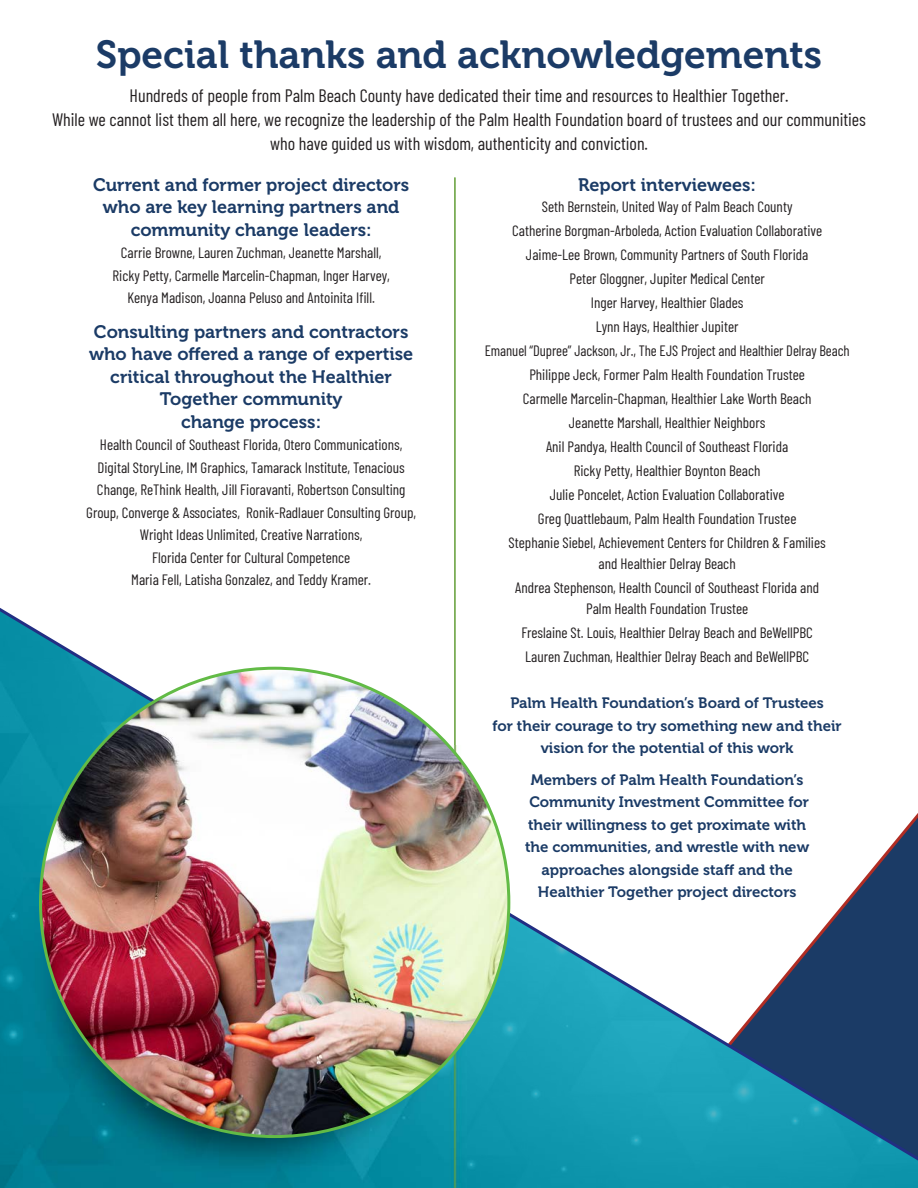
<style>
.page{position:relative;width:918px;height:1188px;background:#fff}
.page>*{position:absolute;margin:0;border:0;box-sizing:border-box;transform-origin:0 0}
.t1{font:39px "Museo 700";color:#1b3b66}
.t2{font:18px/24px "Barlow Condensed";color:#231f20;text-align:center}
.t3{font:18px/22.5px "Museo 700";color:#1b3b66;text-align:center}
.t4{font:15px/24px "Barlow Condensed";color:#231f20;text-align:center}
.t5{font:15px/22.5px "Museo 700";color:#1b3b66;text-align:center}
</style>
<div class="page">
<svg style="left:0;top:608px;width:918px;height:580px"></svg>
<hr style="left:454px;top:178px;width:2px;height:1010px;background:#629e35">
<img style="left:24px;top:745px;width:443px;height:443px">
<img style="left:40px;top:668px;width:469px;height:469px;border-radius:50%">
<h1 class="t1" style="left:96px;top:39px;width:728px">Special thanks and acknowledgements</h1>
<p class="t2" style="left:52px;top:83px;width:815px">Hundreds of people from Palm Beach County have dedicated their time and resources to Healthier Together.<br>While we cannot list them all here, we recognize the leadership of the Palm Health Foundation board of trustees and our communities who have guided us with wisdom, authenticity and conviction.</p>
<p class="t3" style="left:93px;top:175px;width:318px">Current and former project directors who are key learning partners and community change leaders:</p>
<p class="t4" style="left:113px;top:241px;width:279px;line-height:22.5px">Carrie Browne, Lauren Zuchman, Jeanette Marshall,<br>Ricky Petty, Carmelle Marcelin-Chapman, Inger Harvey,<br>Kenya Madison, Joanna Peluso and Antoinita Ifill.</p>
<p class="t3" style="left:89px;top:322px;width:326px">Consulting partners and contractors who have offered a range of expertise critical throughout the Healthier<br>Together community<br>change process:</p>
<p class="t4" style="left:86px;top:433px;width:331px;line-height:22.5px">Health Council of Southeast Florida, Otero Communications, Digital StoryLine, IM Graphics, Tamarack Institute, Tenacious Change, ReThink Health, Jill Fioravanti, Robertson Consulting Group, Converge &amp; Associates, Ronik-Radlauer Consulting Group, Wright Ideas Unlimited, Creative Narrations,<br>Florida Center for Cultural Competence<br>Maria Fell, Latisha Gonzalez, and Teddy Kramer.</p>
<p class="t3" style="left:578px;top:175px;width:179px">Report interviewees:</p>
<p class="t4" style="left:485px;top:194px;width:366px">Seth Bernstein, United Way of Palm Beach County<br>Catherine Borgman-Arboleda, Action Evaluation Collaborative Jaime-Lee Brown, Community Partners of South Florida<br>Peter Gloggner, Jupiter Medical Center<br>Inger Harvey, Healthier Glades<br>Lynn Hays, Healthier Jupiter<br>Emanuel “Dupree” Jackson, Jr., The EJS Project and Healthier Delray Beach Philippe Jeck, Former Palm Health Foundation Trustee<br>Carmelle Marcelin-Chapman, Healthier Lake Worth Beach<br>Jeanette Marshall, Healthier Neighbors<br>Anil Pandya, Health Council of Southeast Florida<br>Ricky Petty, Healthier Boynton Beach<br>Julie Poncelet, Action Evaluation Collaborative<br>Greg Quattlebaum, Palm Health Foundation Trustee<br>Stephanie Siebel, Achievement Centers for Children &amp; Families</p>
<p class="t4" style="left:515px;top:551px;width:305px">and Healthier Delray Beach<br>Andrea Stephenson, Health Council of Southeast Florida and</p>
<p class="t4" style="left:521px;top:596px;width:293px">Palm Health Foundation Trustee<br>Freslaine St. Louis, Healthier Delray Beach and BeWellPBC<br>Lauren Zuchman, Healthier Delray Beach and BeWellPBC</p>
<p class="t5" style="left:493px;top:693px;width:351px">Palm Health Foundation’s Board of Trustees<br>for their courage to try something new and their vision for the potential of this work</p>
<p class="t5" style="left:525px;top:770px;width:286px">Members of Palm Health Foundation’s Community Investment Committee for their willingness to get proximate with the communities, and wrestle with new approaches alongside staff and the Healthier Together project directors</p>
</div>
